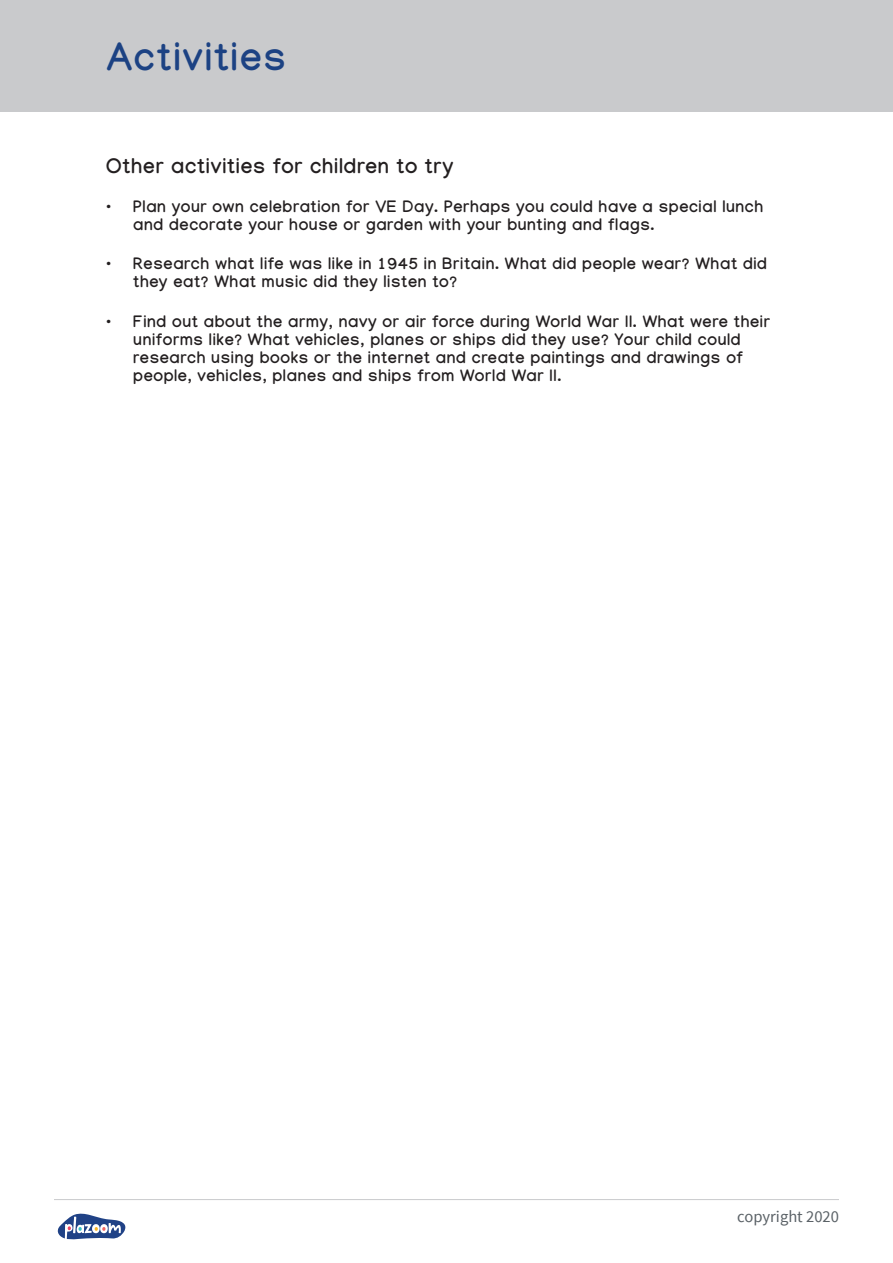
<style>
.page{position:relative;width:893px;height:1263px;background:#fff}
.page>*{position:absolute;margin:0;border:0;box-sizing:border-box;transform-origin:0 0}
.t1{font:700 39px "Manjari";letter-spacing:.05em;color:#1c4283}
.t2{font:700 21px "Manjari";letter-spacing:.04em;color:#231f20}
.t3{font:700 16.5px/18px "Manjari";letter-spacing:.04em;color:#231f20}
.t4{font:16.5px "Source Sans Pro";color:#5a6166}
</style>
<div class="page">
<hr style="left:54px;top:1199px;width:785px;height:1px;background:#c9cacc">
<svg style="left:57px;top:1213px;width:68px;height:27px"></svg>
<div style="left:0;top:0;width:893px;height:112px;background:#c9cacc"></div>
<h1 class="t1" style="left:106px;top:34px;width:181px">Activities</h1>
<p class="t2" style="left:106px;top:153px;width:349px">Other activities for children to try</p>
<p class="t3" style="left:133px;top:197px;width:631px;text-indent:-27px">• Plan your own celebration for VE Day. Perhaps you could have a special lunch and decorate your house or garden with your bunting and flags.</p>
<p class="t3" style="left:133px;top:255px;width:635px;text-indent:-27px">• Research what life was like in 1945 in Britain. What did people wear? What did they eat? What music did they listen to?</p>
<p class="t3" style="left:133px;top:312px;width:638px;text-indent:-27px">• Find out about the army, navy or air force during World War II. What were their uniforms like? What vehicles, planes or ships did they use? Your child could research using books or the internet and create paintings and drawings of people, vehicles, planes and ships from World War II.</p>
<p class="t4" style="left:737px;top:1206px;width:103px">copyright 2020</p>
</div>
